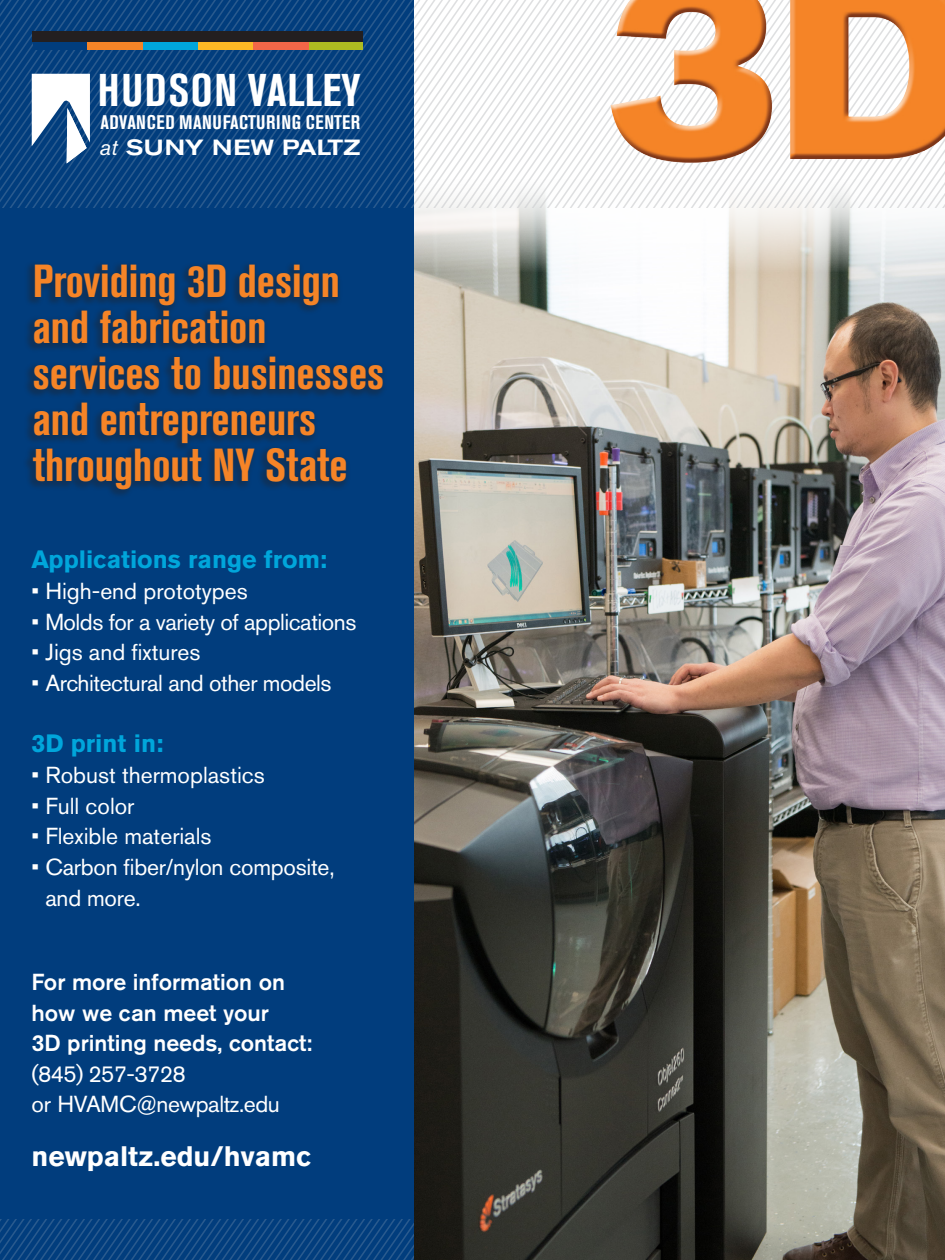
<style>
.page{position:relative;width:945px;height:1260px;background:#fff}
.page>*{position:absolute;margin:0;border:0;box-sizing:border-box;transform-origin:0 0}
.t1{font:700 condensed 45.85px/45.9px "Akzidenz Grotesk BE";color:#f58427}
.t2{font:700 condensed 45.5px "Akzidenz Grotesk BE";letter-spacing:.03em;color:#fff}
.t3{font:700 28px "Akzidenz Grotesk BE";color:#fff}
.t4{font:700 24.85px "Akzidenz Grotesk BE";color:#00a6db}
.t5{font:22.93px/30.6px "Akzidenz Grotesk BE";letter-spacing:-.01em;color:#fff}
.t6{font:500 22.93px/30.6px "Akzidenz Grotesk BE";color:#fff}
.t7{font:500 expanded 21.88px "Akzidenz Grotesk BE";color:#fff}
.t8{font:700 condensed 19.6px "Akzidenz Grotesk BE";letter-spacing:.03em;color:#fff}
.s1{font-weight:400;font-style:italic;font-stretch:normal;font-size:22.75px}
.s2{font-weight:400}
</style>
<div class="page">
<img style="left:414px;top:273px;width:531px;height:987px">
<svg style="left:414px;top:180px;width:531px;height:93px"></svg>
<div style="left:0;top:0;width:414px;height:1260px;background:#013d7d"></div>
<div style="left:23px;top:261px;width:364px;height:238px;background:#231f20;opacity:.35"></div>
<svg style="left:415px;top:0;width:530px;height:208px"></svg>
<img style="left:604px;top:0;width:341px;height:172px">
<svg style="left:0;top:0;width:390px;height:208px"></svg>
<svg style="left:390px;top:0;width:23px;height:208px"></svg>
<svg style="left:0;top:1220px;width:413px;height:40px"></svg>
<svg style="left:32px;top:74px;width:58px;height:89px"></svg>
<div style="left:308px;top:33px;width:55px;height:17px;background:#aebc21"></div>
<div style="left:253px;top:33px;width:55px;height:17px;background:#f26648"></div>
<div style="left:197px;top:33px;width:56px;height:17px;background:#fcb825"></div>
<div style="left:143px;top:33px;width:55px;height:17px;background:#00a6db"></div>
<div style="left:33px;top:33px;width:55px;height:17px;background:#013d7d"></div>
<div style="left:87px;top:33px;width:56px;height:17px;background:#f58427"></div>
<div style="left:33px;top:32px;width:330px;height:10px;background:#231f20"></div>
<p class="t2" style="left:98px;top:64px;width:264px">HUDSON VALLEY</p>
<p class="t8" style="left:100px;top:111px;width:261px">ADVANCED MANUFACTURING CENTER</p>
<p class="t7" style="left:100px;top:135px;width:263px"><span class="s1">at</span> SUNY NEW PALTZ</p>
<p class="t1" style="left:33px;top:258px;width:353px">Providing 3D design and fabrication services to businesses and entrepreneurs throughout NY State</p>
<p class="t4" style="left:32px;top:545px;width:297px">Applications range from:</p>
<p class="t5" style="left:32px;top:575px;width:218px">• High-end prototypes</p>
<p class="t5" style="left:32px;top:606px;width:326px">• Molds for a variety of applications</p>
<p class="t5" style="left:32px;top:637px;width:171px">• Jigs and fixtures</p>
<p class="t5" style="left:32px;top:667px;width:302px">• Architectural and other models</p>
<p class="t4" style="left:32px;top:729px;width:133px">3D print in:</p>
<p class="t5" style="left:32px;top:759px;width:235px">• Robust thermoplastics</p>
<p class="t5" style="left:32px;top:790px;width:105px">• Full color</p>
<p class="t5" style="left:32px;top:821px;width:182px">• Flexible materials</p>
<p class="t5" style="left:45px;top:851px;width:291px;text-indent:-14px">• Carbon fiber/nylon composite, and more.</p>
<p class="t6" style="left:32px;top:966px;width:282px">For more information on how we can meet your<br>3D printing needs, contact: <span class="s2">(845) 257-3728<br>or HVAMC@newpaltz.edu</span></p>
<p class="t3" style="left:32px;top:1140px;width:281px">newpaltz.edu/hvamc</p>
</div>
